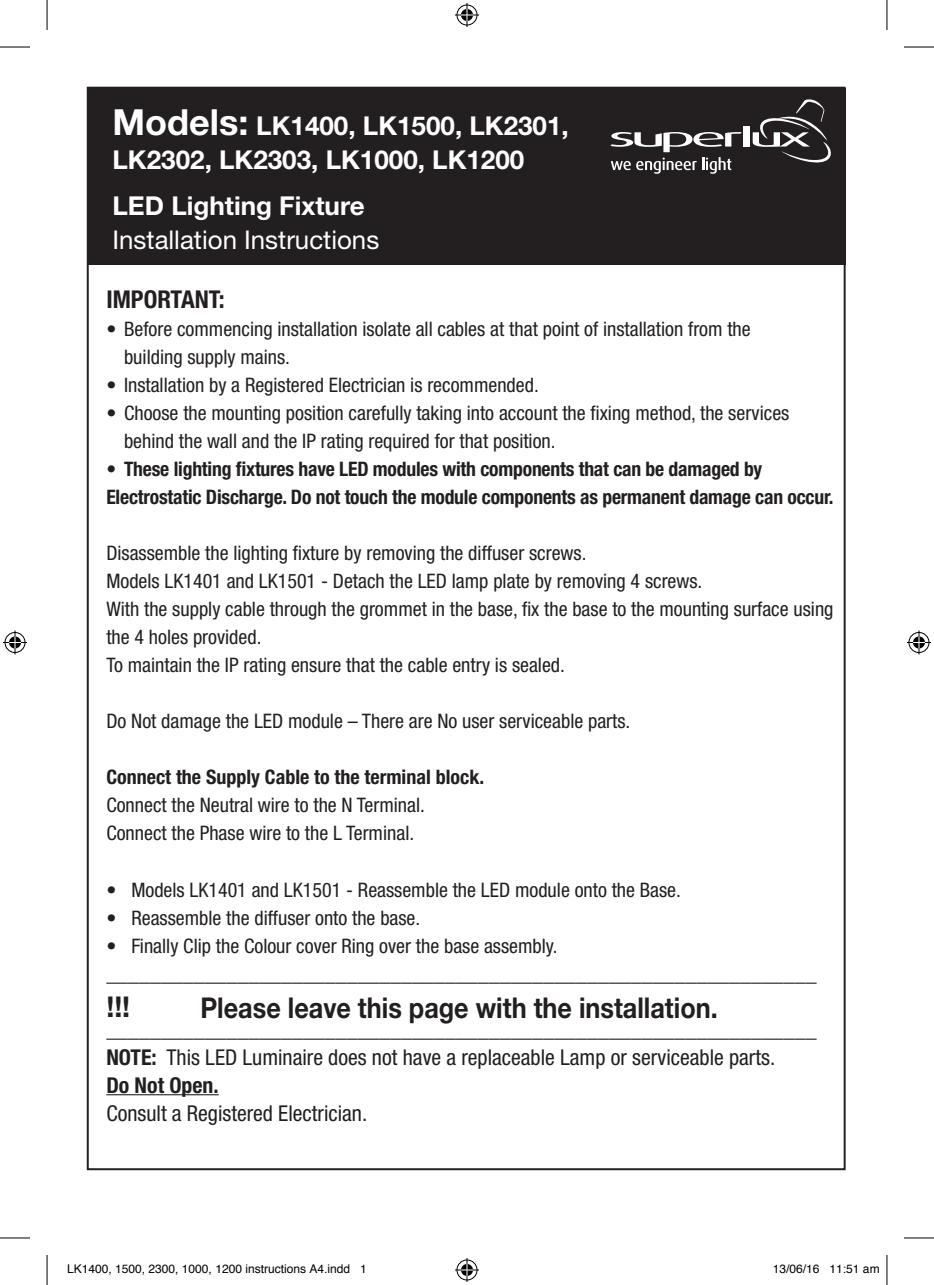
<style>
.page{position:relative;width:934px;height:1285px;background:#fff}
.page>*{position:absolute;margin:0;border:0;box-sizing:border-box;transform-origin:0 0}
.t1{font:700 28.6px "Helvetica Neue";color:#231f20;scale:.88 1}
.t2{font:700 28.6px "Helvetica Neue";color:#231f20}
.t3{font:700 26px/34px "Helvetica Neue";color:#fff}
.t4{font:25.8px "Helvetica Neue";color:#fff}
.t5{font:700 condensed 24.6px "Helvetica Neue";color:#231f20}
.t6{font:condensed 21.8px/28px "Helvetica Neue";color:#231f20}
.t7{font:condensed 20px/28px "Helvetica Neue";color:#231f20}
.t8{font:700 condensed 20px/28px "Helvetica Neue";letter-spacing:-.01em;color:#231f20}
.t9{font:12px "Helvetica";color:#000}
.s1{font-size:36px}
.s2{font-weight:700}
</style>
<div class="page">
<div style="left:87px;top:89px;width:758px;height:176px;background:#231f20"></div>
<div style="left:743px;top:126px;width:6px;height:20px;background:#fff"></div>
<svg style="left:752px;top:99px;width:78px;height:64px"></svg>
<svg style="left:610px;top:132px;width:131px;height:42px"></svg>
<hr style="left:106px;top:1094px;width:113px;height:1px;background:#231f20">
<hr style="left:0;top:47px;width:30px;height:1px;background:#000">
<hr style="left:903px;top:47px;width:30px;height:1px;background:#000">
<hr style="left:0;top:1237px;width:30px;height:1px;background:#000">
<hr style="left:903px;top:1237px;width:30px;height:1px;background:#000">
<hr style="left:47px;top:0;width:1px;height:30px;background:#000">
<hr style="left:47px;top:1255px;width:1px;height:30px;background:#000">
<hr style="left:886px;top:0;width:1px;height:30px;background:#000">
<hr style="left:886px;top:1255px;width:1px;height:30px;background:#000">
<svg style="left:455px;top:3px;width:24px;height:24px"></svg>
<svg style="left:455px;top:1258px;width:24px;height:24px"></svg>
<svg style="left:3px;top:630px;width:24px;height:24px"></svg>
<svg style="left:907px;top:630px;width:23px;height:24px"></svg>
<h2 class="t3" style="left:112px;top:108px;width:457px"><span class="s1">Models:</span> LK1400, LK1500, LK2301,<br>LK2302, LK2303, LK1000, LK1200</h2>
<h2 class="t3" style="left:112px;top:188px;width:253px">LED Lighting Fixture</h2>
<p class="t4" style="left:112px;top:225px;width:268px">Installation Instructions</p>
<p class="t5" style="left:106px;top:285px;width:120px">IMPORTANT:</p>
<p class="t7" style="left:124px;top:315px;width:628px;text-indent:-18px">• Before commencing installation isolate all cables at that point of installation from the building supply mains.</p>
<p class="t7" style="left:106px;top:371px;width:434px">• Installation by a Registered Electrician is recommended.</p>
<p class="t7" style="left:124px;top:399px;width:666px;text-indent:-18px">• Choose the mounting position carefully taking into account the fixing method, the services behind the wall and the IP rating required for that position.</p>
<p class="t8" style="left:106px;top:455px;width:728px">• These lighting fixtures have LED modules with components that can be damaged by<br>Electrostatic Discharge. Do not touch the module components as permanent damage can occur.</p>
<p class="t7" style="left:106px;top:539px;width:728px">Disassemble the lighting fixture by removing the diffuser screws.<br>Models LK1401 and LK1501 - Detach the LED lamp plate by removing 4 screws.<br>With the supply cable through the grommet in the base, fix the base to the mounting surface using the 4 holes provided.<br>To maintain the IP rating ensure that the cable entry is sealed.</p>
<p class="t7" style="left:106px;top:707px;width:525px">Do Not damage the LED module – There are No user serviceable parts.</p>
<p class="t8" style="left:106px;top:763px;width:379px">Connect the Supply Cable to the terminal block.</p>
<p class="t7" style="left:106px;top:791px;width:320px">Connect the Neutral wire to the N Terminal.<br>Connect the Phase wire to the L Terminal.</p>
<p class="t7" style="left:106px;top:875px;width:576px">• Models LK1401 and LK1501 - Reassemble the LED module onto the Base.</p>
<p class="t7" style="left:106px;top:903px;width:315px">• Reassemble the diffuser onto the base.</p>
<p class="t7" style="left:106px;top:931px;width:452px">• Finally Clip the Colour cover Ring over the base assembly.</p>
<p class="t6" style="left:106px;top:958px;width:711px">_________________________________________________________________</p>
<h1 class="t2" style="left:106px;top:988px;width:25px">!!!</h1>
<h1 class="t1" style="left:200px;top:990px;width:589px">Please leave this page with the installation.</h1>
<p class="t6" style="left:106px;top:1014px;width:711px">_________________________________________________________________<br><span class="s2">NOTE:</span> This LED Luminaire does not have a replaceable Lamp or serviceable parts.<br><span class="s2">Do Not Open.</span></p>
<p class="t6" style="left:106px;top:1098px;width:262px">Consult a Registered Electrician.</p>
<p class="t9" style="left:67px;top:1259px;width:301px">LK1400, 1500, 2300, 1000, 1200 instructions A4.indd 1</p>
<p class="t9" style="left:772px;top:1259px;width:108px">13/06/16 11:51 am</p>
</div>
